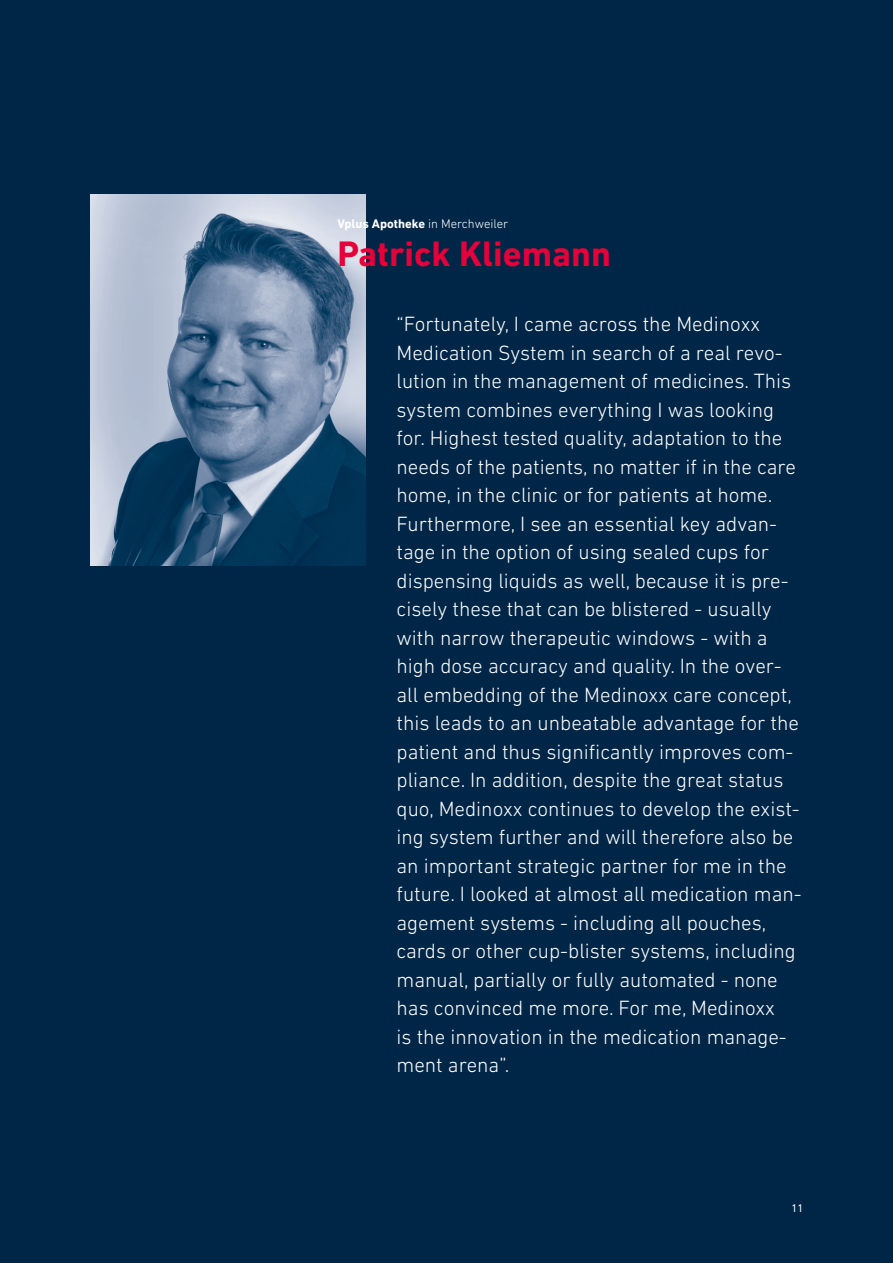
<style>
.page{position:relative;width:893px;height:1263px;background:#002647}
.page>*{position:absolute;margin:0;border:0;box-sizing:border-box;transform-origin:0 0}
.t1{font:700 36px "DIN Next LT Pro";color:#e4003a}
.t2{font:300 21px/28.5px "DIN Next LT Pro";color:#fff}
.t3{font:700 12.75px "DIN Next LT Pro";color:#fff}
.t4{font:11.25px "DIN Next LT Pro";color:#fff}
.s1{font-weight:300}
</style>
<div class="page">
<img style="left:90px;top:195px;width:275px;height:370px">
<p class="t3" style="left:337px;top:216px;width:172px">Vplus Apotheke <span class="s1">in Merchweiler</span></p>
<h1 class="t1" style="left:337px;top:232px;width:275px">Patrick Kliemann</h1>
<p class="t2" style="left:396px;top:309px;width:407px">“Fortunately, I came across the Medinoxx Medication System in search of a real revo&shy;lution in the management of medicines. This system combines everything I was looking for. Highest tested quality, adaptation to the needs of the patients, no matter if in the care home, in the clinic or for patients at home.<br>Furthermore, I see an essential key advan&shy;tage in the option of using sealed cups for dispensing liquids as well, because it is pre&shy;cisely these that can be blistered - usually with narrow therapeutic windows - with a high dose accuracy and quality. In the over&shy;all embedding of the Medinoxx care concept, this leads to an unbeatable advantage for the patient and thus significantly improves com&shy;pliance. In addition, despite the great status quo, Medinoxx continues to develop the exist&shy;ing system further and will therefore also be an important strategic partner for me in the future. I looked at almost all medication man&shy;agement systems - including all pouches, cards or other cup-blister systems, including manual, partially or fully automated - none has convinced me more. For me, Medinoxx<br>is the innovation in the medication manage&shy;ment arena”.</p>
<p class="t4" style="left:791px;top:1201px;width:14px">11</p>
</div>
